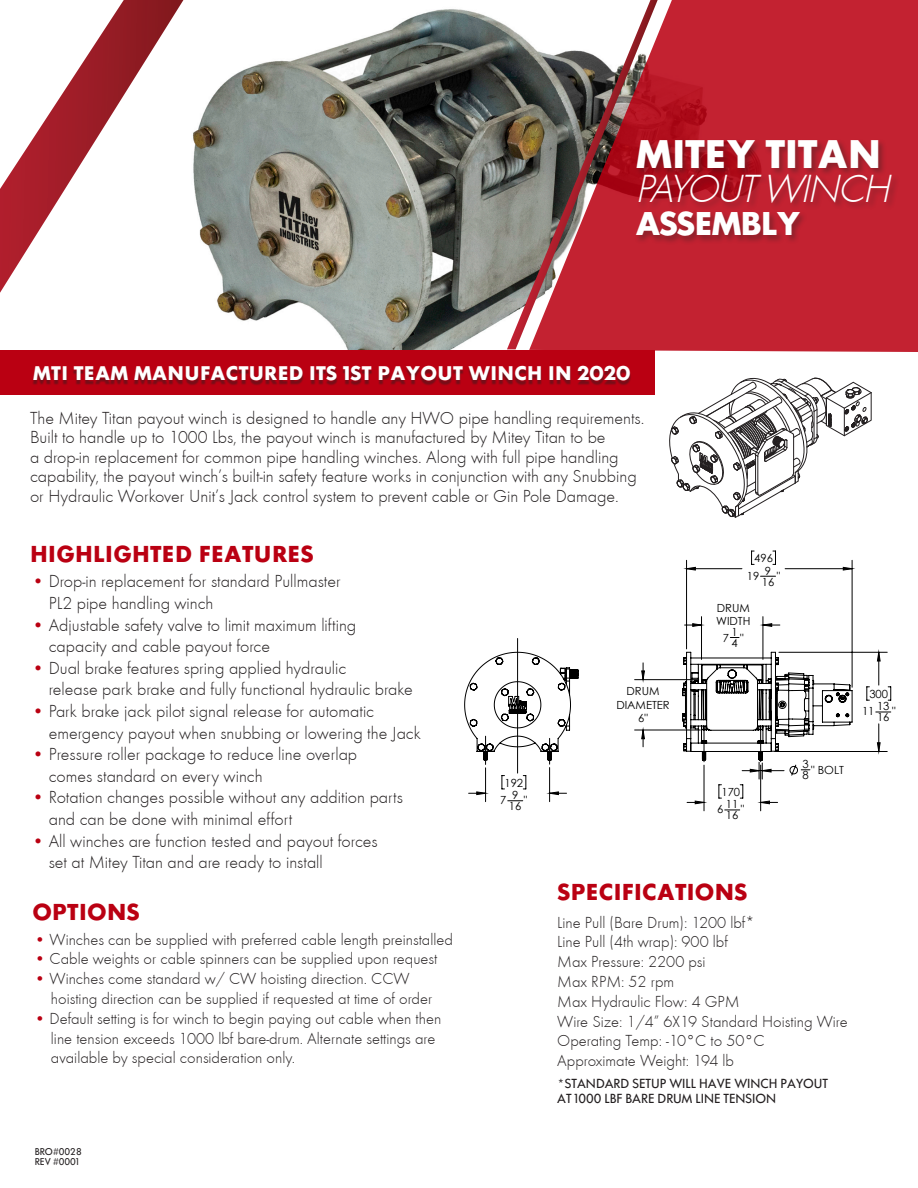
<style>
.page{position:relative;width:918px;height:1188px;background:#fff}
.page>*{position:absolute;margin:0;border:0;box-sizing:border-box;transform-origin:0 0}
.t1{font:italic 40.5px "Futura T Light";color:#fff}
.t2{font:36.45px "Futura Maxi CG Bold";letter-spacing:-.01em;color:#fff}
.t3{font:30px "Futura Maxi CG Bold";letter-spacing:-.035em;color:#fff}
.t4{font:21px "Futura Maxi CG Bold";letter-spacing:.015em;color:#ba0012}
.t5{font:18px/21.6px "Futura T Light";color:#231f20}
.t6{font:18px "Futura Maxi CG Bold";letter-spacing:.015em;color:#fff}
.t7{font:16.5px/19.8px "Futura T Light";color:#231f20}
.t8{font:12px "Futura Maxi CG Book";color:#231f20}
.t9{font:11.25px/11.1px "Century Gothic";color:#000}
.t10{font:9px "Futura Maxi CG Book";color:#231f20}
.s1{color:#ba0012}
</style>
<div class="page">
<img style="left:183px;top:0;width:333px;height:350px">
<div style="left:0;top:350px;width:654px;height:45px;background:#ba0012"></div>
<svg style="left:0;top:0;width:183px;height:293px"></svg>
<img style="left:507px;top:0;width:22px;height:349px">
<svg style="left:529px;top:0;width:389px;height:352px;background:#b83a45"></svg>
<div style="left:32px;top:369px;width:599px;height:17px;background:#231f20;opacity:.45"></div>
<div style="left:635px;top:139px;width:265px;height:106px;background:#231f20;opacity:.35"></div>
<svg style="left:669px;top:377px;width:203px;height:141px"></svg>
<hr style="left:779px;top:652px;width:108px;height:1px;background:#000">
<hr style="left:775px;top:751px;width:112px;height:1px;background:#000">
<svg style="left:888px;top:687px;width:3px;height:14px"></svg>
<hr style="left:852px;top:560px;width:1px;height:127px;background:#000">
<hr style="left:686px;top:560px;width:1px;height:89px;background:#000">
<svg style="left:773px;top:551px;width:3px;height:14px"></svg>
<svg style="left:751px;top:551px;width:3px;height:14px"></svg>
<hr style="left:760px;top:765px;width:1px;height:46px;background:#000">
<hr style="left:704px;top:765px;width:1px;height:46px;background:#000">
<svg style="left:725px;top:810px;width:15px;height:1px"></svg>
<svg style="left:517px;top:567px;width:363px;height:237px"></svg>
<svg style="left:464px;top:651px;width:389px;height:152px"></svg>
<p class="t2" style="left:636px;top:131px;width:247px">MITEY TITAN</p>
<p class="t1" style="left:635px;top:165px;width:266px">PAYOUTWINCH</p>
<p class="t3" style="left:635px;top:204px;width:167px">ASSEMBLY</p>
<p class="t6" style="left:33px;top:361px;width:599px">MTI TEAM MANUFACTURED ITS 1ST PAYOUT WINCH IN 2020</p>
<p class="t5" style="left:30px;top:408px;width:616px;line-height:19.5px">The Mitey Titan payout winch is designed to handle any HWO pipe handling requirements.<br>Built to handle up to 1000 Lbs, the payout winch is manufactured by Mitey Titan to be<br>a drop-in replacement for common pipe handling winches. Along with full pipe handling capability, the payout winch’s built-in safety feature works in conjunction with any Snubbing or Hydraulic Workover Unit’s Jack control system to prevent cable or Gin Pole Damage.</p>
<p class="t4" style="left:30px;top:540px;width:285px">HIGHLIGHTED FEATURES</p>
<p class="t5" style="left:49px;top:571px;width:294px;text-indent:-17px"><span class="s1">•</span> Drop-in replacement for standard Pullmaster<br>PL2 pipe handling winch</p>
<p class="t5" style="left:49px;top:614px;width:309px;text-indent:-17px"><span class="s1">•</span> Adjustable safety valve to limit maximum lifting capacity and cable payout force</p>
<p class="t5" style="left:49px;top:657px;width:366px;text-indent:-17px"><span class="s1">•</span> Dual brake features spring applied hydraulic<br>release park brake and fully functional hydraulic brake</p>
<p class="t5" style="left:49px;top:700px;width:374px;text-indent:-17px"><span class="s1">•</span> Park brake jack pilot signal release for automatic emergency payout when snubbing or lowering the Jack</p>
<p class="t5" style="left:49px;top:744px;width:310px;text-indent:-17px"><span class="s1">•</span> Pressure roller package to reduce line overlap comes standard on every winch</p>
<p class="t5" style="left:49px;top:787px;width:356px;text-indent:-17px"><span class="s1">•</span> Rotation changes possible without any addition parts and can be done with minimal effort</p>
<p class="t5" style="left:49px;top:830px;width:331px;text-indent:-17px"><span class="s1">•</span> All winches are function tested and payout forces set at Mitey Titan and are ready to install</p>
<p class="t9" style="left:747px;top:549px;width:28px;line-height:17.7px;text-indent:7px">496<br>19</p>
<p class="t9" style="left:762px;top:565px;width:14px">9<br>16</p>
<p class="t9" style="left:777px;top:570px;width:5px">"</p>
<p class="t9" style="left:717px;top:602px;width:35px">DRUM</p>
<p class="t9" style="left:716px;top:615px;width:36px">WIDTH</p>
<p class="t9" style="left:616px;top:684px;width:55px;line-height:13.4px;text-align:center">DRUM<br>DIAMETER</p>
<p class="t9" style="left:638px;top:712px;width:11px">6"</p>
<p class="t9" style="left:723px;top:632px;width:8px">7</p>
<p class="t9" style="left:732px;top:627px;width:14px;line-height:8.7px">1<br>4"</p>
<p class="t9" style="left:500px;top:773px;width:25px;line-height:17.7px;text-indent:4px">192<br>7</p>
<p class="t9" style="left:721px;top:786px;width:20px">170</p>
<p class="t9" style="left:509px;top:789px;width:14px">9<br>16</p>
<p class="t9" style="left:524px;top:794px;width:5px">"</p>
<p class="t9" style="left:726px;top:798px;width:14px">11<br>16</p>
<p class="t9" style="left:741px;top:804px;width:5px">"</p>
<p class="t9" style="left:717px;top:804px;width:8px">6</p>
<p class="t4" style="left:557px;top:878px;width:192px">SPECIFICATIONS</p>
<p class="t9" style="left:802px;top:758px;width:8px">3<br>8</p>
<p class="t9" style="left:811px;top:764px;width:34px">" BOLT</p>
<p class="t4" style="left:32px;top:899px;width:109px">OPTIONS</p>
<p class="t7" style="left:34px;top:929px;width:420px"><span class="s1">•</span> Winches can be supplied with preferred cable length preinstalled</p>
<p class="t7" style="left:34px;top:949px;width:405px"><span class="s1">•</span> Cable weights or cable spinners can be supplied upon request</p>
<p class="t7" style="left:51px;top:969px;width:383px;text-indent:-17px"><span class="s1">•</span> Winches come standard w/ CW hoisting direction. CCW hoisting direction can be supplied if requested at time of order</p>
<p class="t7" style="left:51px;top:1009px;width:392px;text-indent:-17px"><span class="s1">•</span> Default setting is for winch to begin paying out cable when then line tension exceeds 1000 lbf bare-drum. Alternate settings are available by special consideration only.</p>
<p class="t7" style="left:557px;top:912px;width:199px">Line Pull (Bare Drum): 1200 lbf*</p>
<p class="t7" style="left:557px;top:932px;width:172px">Line Pull (4th wrap): 900 lbf</p>
<p class="t7" style="left:557px;top:952px;width:150px">Max Pressure: 2200 psi</p>
<p class="t7" style="left:557px;top:972px;width:119px">Max RPM: 52 rpm</p>
<p class="t7" style="left:557px;top:992px;width:184px">Max Hydraulic Flow: 4 GPM</p>
<p class="t7" style="left:557px;top:1011px;width:292px">Wire Size: 1/4” 6X19 Standard Hoisting Wire</p>
<p class="t7" style="left:557px;top:1031px;width:209px">Operating Temp: -10°C to 50°C</p>
<p class="t7" style="left:557px;top:1051px;width:178px">Approximate Weight: 194 lb</p>
<p class="t8" style="left:557px;top:1076px;width:272px">*STANDARD SETUP WILL HAVE WINCH PAYOUT</p>
<p class="t8" style="left:557px;top:1091px;width:221px">AT 1000 LBF BARE DRUM LINE TENSION</p>
<p class="t9" style="left:862px;top:685px;width:28px;line-height:17.7px;text-indent:7px">300<br>11</p>
<p class="t9" style="left:877px;top:701px;width:14px">13<br>16</p>
<p class="t9" style="left:892px;top:706px;width:5px">"</p>
<p class="t10" style="left:35px;top:1146px;width:49px">BRO#0028</p>
<p class="t10" style="left:35px;top:1156px;width:46px">REV #0001</p>
</div>
